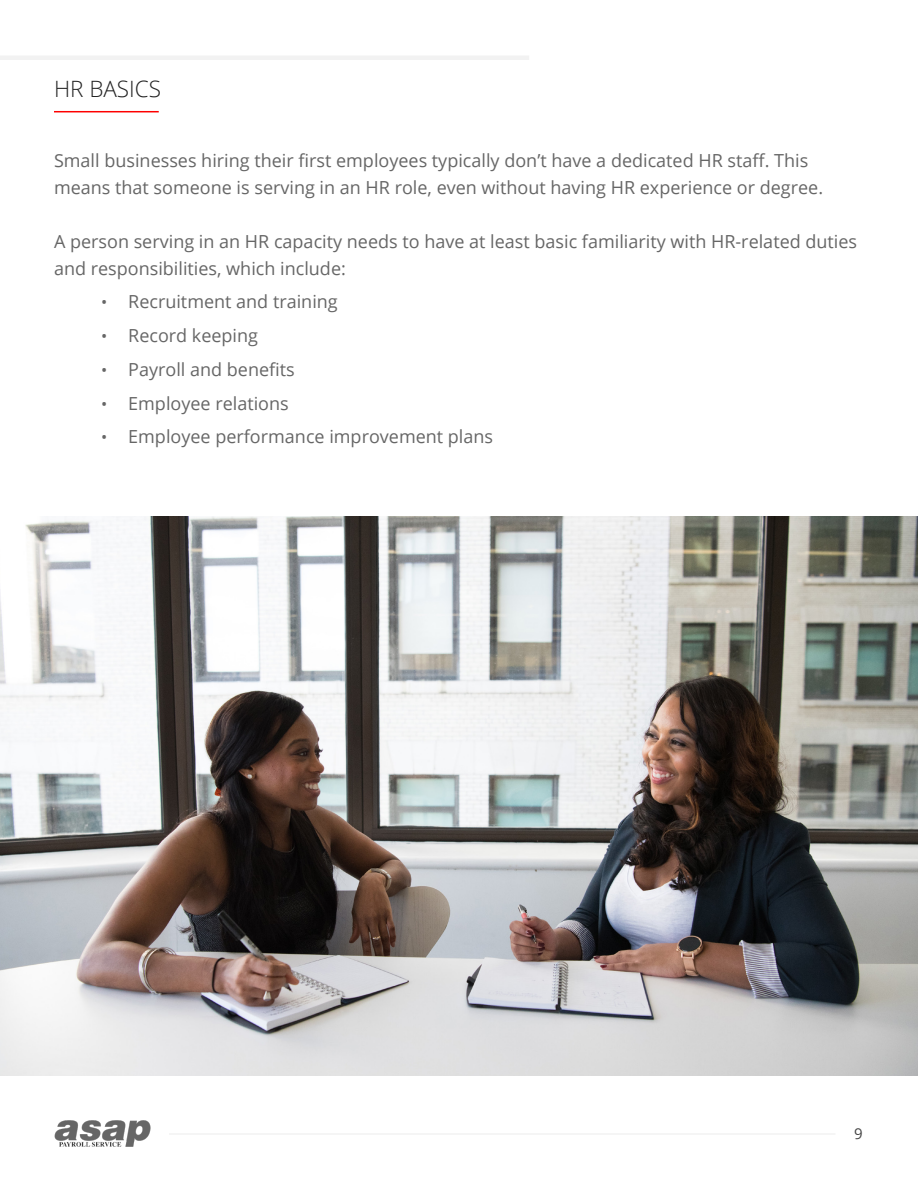
<style>
.page{position:relative;width:918px;height:1188px;background:#fff}
.page>*{position:absolute;margin:0;border:0;box-sizing:border-box;transform-origin:0 0}
.t1{font:300 22.5px "Open Sans";color:#222}
.t2{font:18px/27px "Open Sans";color:#666}
.t3{font:15px "Open Sans";color:#444}
.s1{font-size:16.5px}
</style>
<div class="page">
<img style="left:54px;top:1120px;width:96px;height:27px">
<hr style="left:169px;top:1133px;width:666px;height:2px;background:#f2f2f2">
<hr style="left:54px;top:111px;width:105px;height:1px;background:#fe0000">
<hr style="left:0;top:56px;width:529px;height:4px;background:#f2f2f2">
<img style="left:0;top:516px;width:918px;height:560px">
<p class="t1" style="left:54px;top:73px;width:109px">HR BASICS</p>
<p class="t2" style="left:54px;top:146px;width:771px">Small businesses hiring their first employees typically don’t have a dedicated HR staff. This means that someone is serving in an HR role, even without having HR experience or degree.</p>
<p class="t2" style="left:54px;top:227px;width:805px">A person serving in an HR capacity needs to have at least basic familiarity with HR-related duties and responsibilities, which include:</p>
<p class="t2" style="left:101px;top:288px;width:238px"><span class="s1">•</span> Recruitment and training</p>
<p class="t2" style="left:101px;top:322px;width:158px"><span class="s1">•</span> Record keeping</p>
<p class="t2" style="left:101px;top:355px;width:195px"><span class="s1">•</span> Payroll and benefits</p>
<p class="t2" style="left:101px;top:389px;width:189px"><span class="s1">•</span> Employee relations</p>
<p class="t2" style="left:101px;top:423px;width:393px"><span class="s1">•</span> Employee performance improvement plans</p>
<p class="t3" style="left:854px;top:1123px;width:10px">9</p>
</div>
